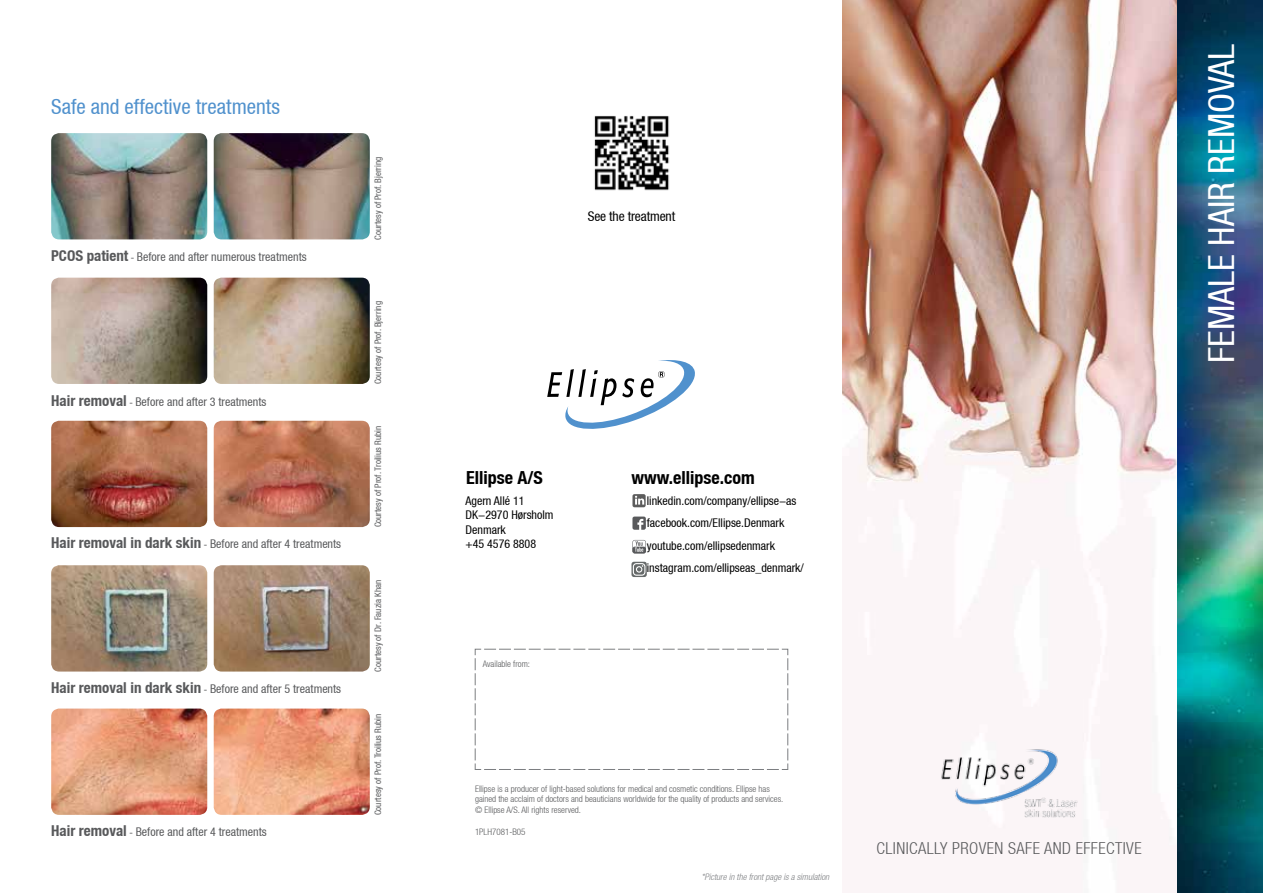
<style>
.page{position:relative;width:1263px;height:893px;background:#fff}
.page>*{position:absolute;margin:0;border:0;box-sizing:border-box;transform-origin:0 0}
.t1{font:condensed 36px "Helvetica Neue";color:#fff}
.t2{font:condensed 21px "Helvetica Neue";color:#5091cd}
.t3{font:700 condensed 18px "Helvetica Neue";color:#000}
.t4{font:300 condensed 16.5px "Helvetica Neue";letter-spacing:.025em;color:#58595b}
.t5{font:condensed 13.5px "Helvetica Neue";letter-spacing:-.01em;color:#000}
.t6{font:condensed 12px "Helvetica Neue";color:#58595b}
.t7{font:condensed 12px/14.4px "Helvetica Neue";color:#000}
.t8{font:300 condensed 9px/10.8px "Helvetica Neue";color:#58595b}
.t9{font:condensed 9px "Helvetica Neue";color:#58595b}
.t10{font:italic 300 condensed 9px "Helvetica Neue";color:#7c7e81}
.s1{font-weight:700;font-size:15px}
.s2{font-family:"Calibri";font-stretch:normal;font-size:11.25px}
</style>
<div class="page">
<img style="left:214px;top:278px;width:156px;height:106px">
<img style="left:51px;top:278px;width:156px;height:106px">
<img style="left:214px;top:421px;width:156px;height:106px">
<img style="left:214px;top:565px;width:156px;height:107px">
<img style="left:214px;top:709px;width:156px;height:106px">
<img style="left:51px;top:421px;width:156px;height:106px">
<img style="left:51px;top:565px;width:156px;height:107px">
<img style="left:51px;top:709px;width:156px;height:106px">
<img style="left:214px;top:133px;width:156px;height:106px">
<img style="left:51px;top:133px;width:156px;height:106px">
<img style="left:843px;top:0;width:420px;height:893px">
<svg style="left:632px;top:517px;width:14px;height:13px"></svg>
<svg style="left:632px;top:540px;width:14px;height:13px"></svg>
<svg style="left:632px;top:494px;width:14px;height:13px"></svg>
<svg style="left:631px;top:562px;width:16px;height:15px"></svg>
<svg style="left:633px;top:563px;width:12px;height:13px"></svg>
<svg style="left:547px;top:360px;width:148px;height:69px"></svg>
<img style="left:935px;top:744px;width:163px;height:85px">
<img style="left:594px;top:116px;width:76px;height:75px">
<svg style="left:475px;top:649px;width:313px;height:121px"></svg>
<h2 class="t2" style="left:51px;top:95px;width:230px">Safe and effective treatments</h2>
<h3 class="t6" style="left:51px;top:249px;width:257px"><span class="s1">PCOS patient</span> <span class="s2">-</span> Before and after numerous treatments</h3>
<h3 class="t6" style="left:51px;top:394px;width:217px"><span class="s1">Hair removal</span> <span class="s2">-</span> Before and after 3 treatments</h3>
<h3 class="t6" style="left:51px;top:537px;width:291px"><span class="s1">Hair removal in dark skin</span> <span class="s2">-</span> Before and after 4 treatments</h3>
<h3 class="t6" style="left:51px;top:681px;width:291px"><span class="s1">Hair removal in dark skin</span> <span class="s2">-</span> Before and after 5 treatments</h3>
<h3 class="t6" style="left:51px;top:825px;width:217px"><span class="s1">Hair removal</span> <span class="s2">-</span> Before and after 4 treatments</h3>
<p class="t9" style="left:373px;top:240px;width:85px;rotate:-90deg">Courtesy of Prof. Bjerring</p>
<p class="t9" style="left:373px;top:384px;width:85px;rotate:-90deg">Courtesy of Prof. Bjerring</p>
<p class="t9" style="left:373px;top:527px;width:103px;rotate:-90deg">Courtesy of Prof. Troilius Rubin</p>
<p class="t9" style="left:373px;top:672px;width:93px;rotate:-90deg">Courtesy of Dr. Fauzia Khan</p>
<p class="t9" style="left:373px;top:815px;width:103px;rotate:-90deg">Courtesy of Prof. Troilius Rubin</p>
<h3 class="t5" style="left:588px;top:209px;width:89px">See the treatment</h3>
<h3 class="t3" style="left:466px;top:467px;width:78px">Ellipse A/S</h3>
<h3 class="t3" style="left:631px;top:467px;width:125px">www.ellipse.com</h3>
<h3 class="t7" style="left:465px;top:493px;width:89px">Agern Allé 11<br>DK-2970 Hørsholm<br>Denmark<br>+45 4576 8808</h3>
<h3 class="t7" style="left:647px;top:489px;width:159px;line-height:22.5px">linkedin.com/company/ellipse-as facebook.com/Ellipse.Denmark youtube.com/ellipsedenmark instagram.com/ellipseas_denmark/</h3>
<p class="t8" style="left:483px;top:659px;width:49px">Available from:</p>
<p class="t8" style="left:475px;top:783px;width:310px">Ellipse is a producer of light-based solutions for medical and cosmetic conditions. Ellipse has gained the acclaim of doctors and beauticians worldwide for the quality of products and services. © Ellipse A/S. All rights reserved.</p>
<p class="t8" style="left:475px;top:826px;width:52px">1PLH7081-B05</p>
<p class="t10" style="left:701px;top:872px;width:129px">*Picture in the front page is a simulation</p>
<h3 class="t4" style="left:876px;top:839px;width:267px">CLINICALLY PROVEN SAFE AND EFFECTIVE</h3>
<h1 class="t1" style="left:1200px;top:363px;width:321px;rotate:-90deg">FEMALE HAIR REMOVAL</h1>
</div>
